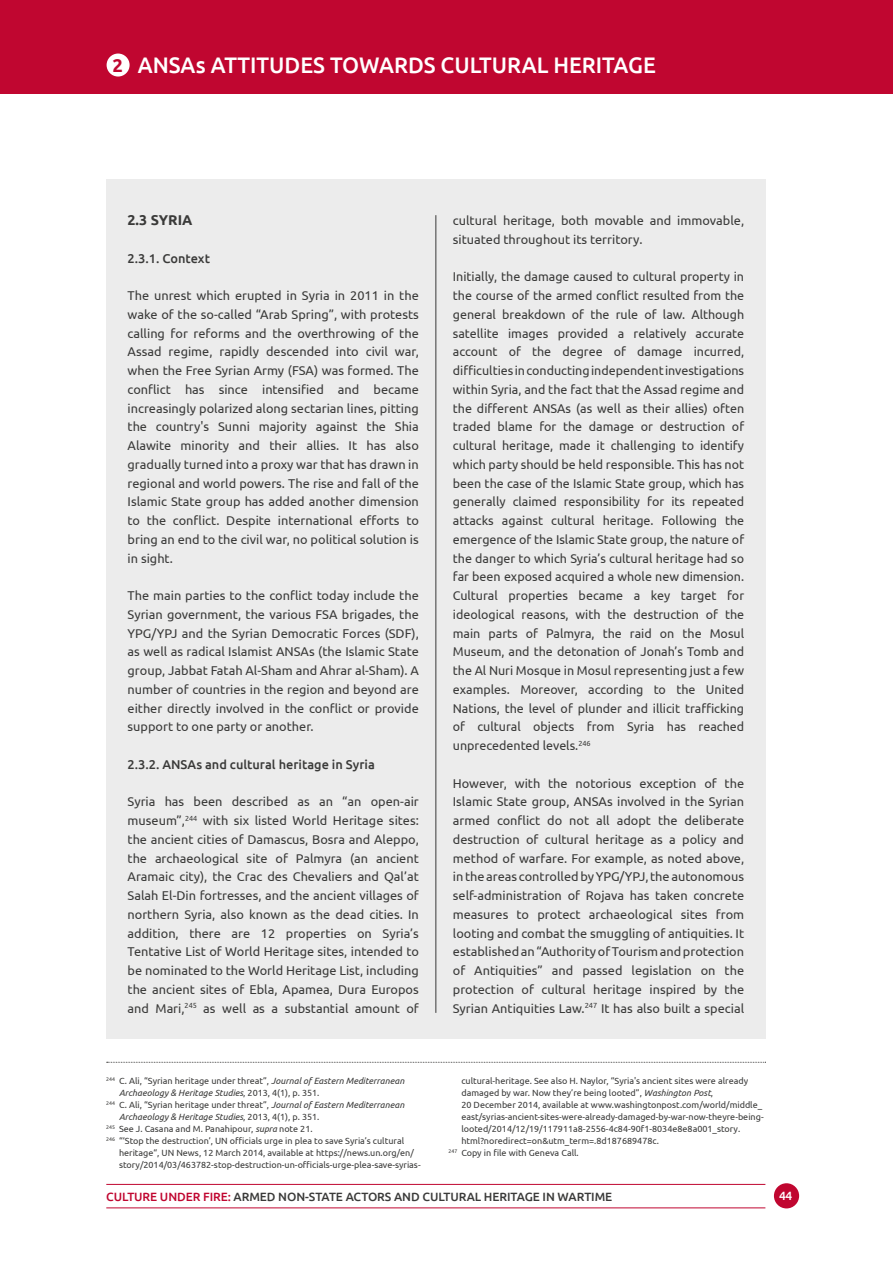
<style>
.page{position:relative;width:893px;height:1263px;background:#fff}
.page>*{position:absolute;margin:0;border:0;box-sizing:border-box;transform-origin:0 0}
.t1{font:500 22.5px "Ubuntu";color:#fff}
.t2{font:700 14.25px "Ubuntu";color:#3a3a39}
.t3{font:12.75px/18.8px "Ubuntu";color:#3a3a39;text-align:justify}
.t4{font:500 12.75px "Ubuntu";color:#3a3a39}
.t5{font:500 12px "Ubuntu";letter-spacing:-.005em;color:#3a3a39}
.t6{font:500 12px "Ubuntu";color:#fff}
.t7{font:9px "Ubuntu";color:#3a3a39}
.t8{font:italic 9px "Ubuntu";color:#3a3a39}
.s1{font-weight:700;font-size:18.45px;color:#c00630}
.s2{font-style:italic}
.s3{font-style:normal}
.s4{color:#c00630}
</style>
<div class="page">
<svg style="left:107px;top:1062px;width:659px;height:1px"></svg>
<div style="left:106px;top:179px;width:659px;height:860px;background:#ececec"></div>
<hr style="left:436px;top:215px;width:1px;height:798px;background:#3a3a39">
<div style="left:0;top:0;width:893px;height:94px;background:#c00630"></div>
<div style="left:774px;top:1183px;width:25px;height:25px;background:#c00630;border-radius:50%"></div>
<div style="left:107px;top:54px;width:23px;height:23px;background:#fff;border-radius:50%"></div>
<hr style="left:106px;top:1207px;width:659px;height:1px;background:#c00630">
<hr style="left:106px;top:1184px;width:659px;height:1px;background:#c00630">
<h1 class="t1" style="left:113px;top:51px;width:545px"><span class="s1">2</span> ANSAs ATTITUDES TOWARDS CULTURAL HERITAGE</h1>
<p class="t2" style="left:128px;top:211px;width:66px">2.3 SYRIA</p>
<p class="t4" style="left:128px;top:250px;width:84px">2.3.1. Context</p>
<p class="t3" style="left:128px;top:286px;width:293px">The unrest which erupted in Syria in 2011 in the wake of the so-called “Arab Spring”, with protests calling for reforms and the overthrowing of the Assad regime, rapidly descended into civil war, when the Free Syrian Army (FSA) was formed. The conflict has since intensified and became increasingly polarized along sectarian lines, pitting the country's Sunni majority against the Shia Alawite minority and their allies. It has also gradually turned into a proxy war that has drawn in regional and world powers. The rise and fall of the Islamic State group has added another dimension to the conflict. Despite international efforts to bring an end to the civil war, no political solution is in sight.</p>
<p class="t3" style="left:128px;top:586px;width:293px">The main parties to the conflict today include the Syrian government, the various FSA brigades, the YPG/YPJ and the Syrian Democratic Forces (SDF), as well as radical Islamist ANSAs (the Islamic State group, Jabbat Fatah Al-Sham and Ahrar al-Sham). A number of countries in the region and beyond are either directly involved in the conflict or provide support to one party or another.</p>
<p class="t4" style="left:128px;top:756px;width:249px">2.3.2. ANSAs and cultural heritage in Syria</p>
<p class="t3" style="left:128px;top:792px;width:293px">Syria has been described as an “an open-air museum”,<sup>244</sup> with six listed World Heritage sites: the ancient cities of Damascus, Bosra and Aleppo, the archaeological site of Palmyra (an ancient Aramaic city), the Crac des Chevaliers and Qal’at Salah El-Din fortresses, and the ancient villages of northern Syria, also known as the dead cities. In addition, there are 12 properties on Syria’s Tentative List of World Heritage sites, intended to be nominated to the World Heritage List, including the ancient sites of Ebla, Apamea, Dura Europos and Mari,<sup>245</sup> as well as a substantial amount of</p>
<p class="t3" style="left:453px;top:211px;width:293px">cultural heritage, both movable and immovable, situated throughout its territory.</p>
<p class="t3" style="left:453px;top:267px;width:293px">Initially, the damage caused to cultural property in the course of the armed conflict resulted from the general breakdown of the rule of law. Although satellite images provided a relatively accurate account of the degree of damage incurred, difficulties in conducting independent investigations within Syria, and the fact that the Assad regime and the different ANSAs (as well as their allies) often traded blame for the damage or destruction of cultural heritage, made it challenging to identify which party should be held responsible. This has not been the case of the Islamic State group, which has generally claimed responsibility for its repeated attacks against cultural heritage. Following the emergence of the Islamic State group, the nature of the danger to which Syria’s cultural heritage had so far been exposed acquired a whole new dimension.<br>Cultural properties became a key target for ideological reasons, with the destruction of the main parts of Palmyra, the raid on the Mosul Museum, and the detonation of Jonah’s Tomb and the Al Nuri Mosque in Mosul representing just a few examples. Moreover, according to the United Nations, the level of plunder and illicit trafficking of cultural objects from Syria has reached unprecedented levels.<sup>246</sup></p>
<p class="t3" style="left:453px;top:773px;width:293px">However, with the notorious exception of the Islamic State group, ANSAs involved in the Syrian armed conflict do not all adopt the deliberate destruction of cultural heritage as a policy and method of warfare. For example, as noted above, in the areas controlled by YPG/YPJ, the autonomous self-administration of Rojava has taken concrete measures to protect archaeological sites from looting and combat the smuggling of antiquities. It established an “Authority of Tourism and protection of Antiquities” and passed legislation on the protection of cultural heritage inspired by the Syrian Antiquities Law.<sup>247</sup> It has also built a special</p>
<p class="t7" style="left:106px;top:1075px;width:299px"><sup>244</sup> C. Ali, “Syrian heritage under threat”, <span class="s2">Journal of Eastern Mediterranean</span></p>
<p class="t8" style="left:119px;top:1087px;width:202px">Archaeology &amp; Heritage Studies<span class="s3">, 2013, 4(1), p. 351.</span></p>
<p class="t7" style="left:106px;top:1099px;width:299px"><sup>244</sup> C. Ali, “Syrian heritage under threat”, <span class="s2">Journal of Eastern Mediterranean</span></p>
<p class="t8" style="left:119px;top:1111px;width:202px">Archaeology &amp; Heritage Studies<span class="s3">, 2013, 4(1), p. 351.</span></p>
<p class="t7" style="left:106px;top:1123px;width:208px"><sup>245</sup> See J. Casana and M. Panahipour, <span class="s2">supra</span> note 21.</p>
<p class="t7" style="left:106px;top:1135px;width:299px"><sup>246</sup> “‘Stop the destruction’, UN officials urge in plea to save Syria’s cultural</p>
<p class="t7" style="left:119px;top:1147px;width:296px">heritage“, UN News, 12 March 2014, available at https://news.un.org/en/</p>
<p class="t7" style="left:119px;top:1159px;width:303px">story/2014/03/463782-stop-destruction-un-officials-urge-plea-save-syrias-</p>
<p class="t7" style="left:461px;top:1075px;width:288px">cultural-heritage. See also H. Naylor, “Syria's ancient sites were already</p>
<p class="t7" style="left:461px;top:1087px;width:253px">damaged by war. Now they’re being looted”, <span class="s2">Washington Post</span>,</p>
<p class="t7" style="left:461px;top:1099px;width:302px">20 December 2014, available at www.washingtonpost.com/world/middle_</p>
<p class="t7" style="left:461px;top:1111px;width:304px">east/syrias-ancient-sites-were-already-damaged-by-war-now-theyre-being-</p>
<p class="t7" style="left:461px;top:1123px;width:280px">looted/2014/12/19/117911a8-2556-4c84-90f1-8034e8e8a001_story.</p>
<p class="t7" style="left:461px;top:1135px;width:199px">html?noredirect=on&amp;utm_term=.8d187689478c.</p>
<p class="t7" style="left:449px;top:1147px;width:132px"><sup>247</sup> Copy in file with Geneva Call.</p>
<p class="t5" style="left:106px;top:1189px;width:507px"><span class="s4">CULTURE UNDER FIRE:</span> ARMED NON-STATE ACTORS AND CULTURAL HERITAGE IN WARTIME</p>
<p class="t6" style="left:779px;top:1188px;width:15px">44</p>
</div>
